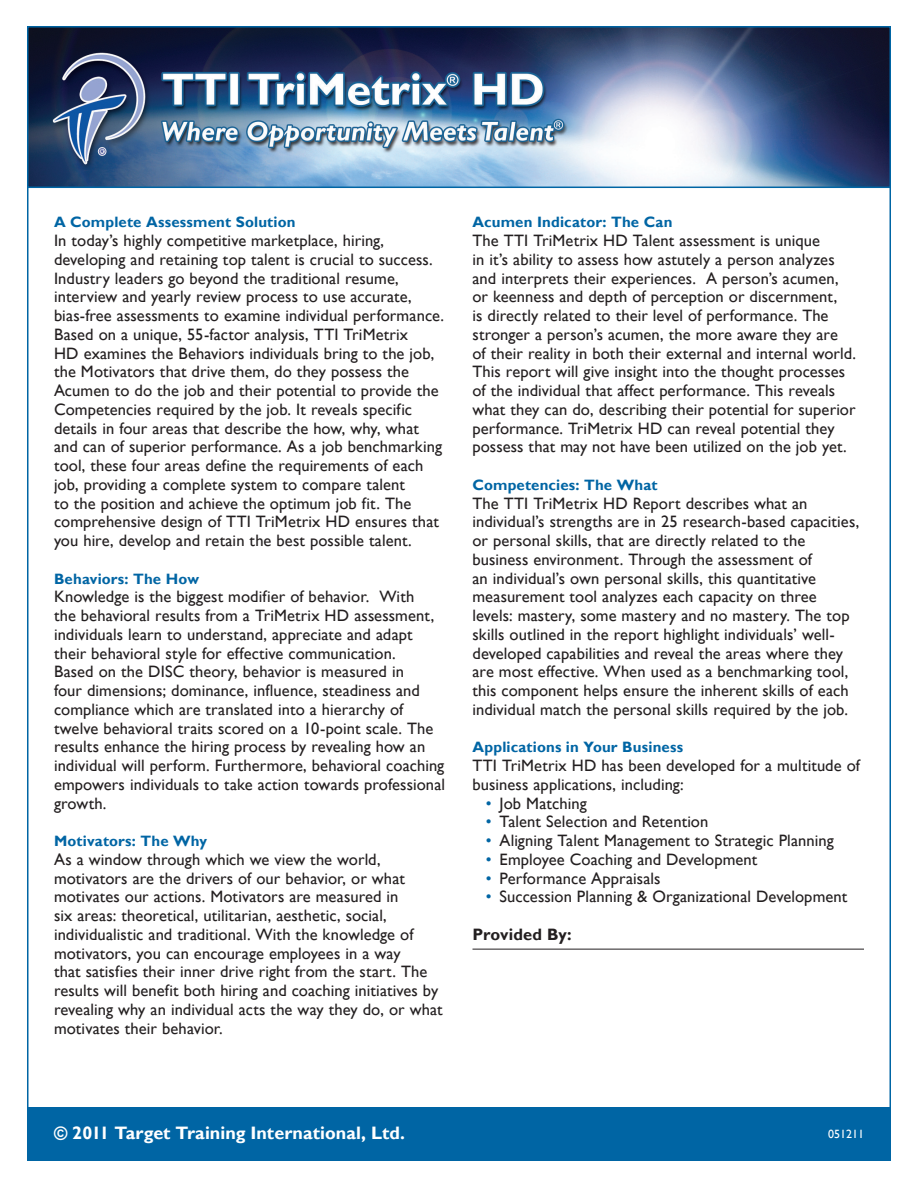
<style>
.page{position:relative;width:918px;height:1188px;background:#fff}
.page>*{position:absolute;margin:0;border:0;box-sizing:border-box;transform-origin:0 0}
.t1{font:700 18px "Gill Sans";color:#fff}
.t2{font:16.5px/18.8px "Gill Sans";letter-spacing:.005em;color:#231f20}
.t3{font:700 16.5px "Gill Sans";letter-spacing:.005em;color:#231f20}
.t4{font:700 15px "Gill Sans";letter-spacing:.01em;color:#0065a4}
.t5{font:12px "Gill Sans";color:#fff}
.s1{color:#0065a4}
</style>
<div class="page">
<img style="left:30px;top:29px;width:858px;height:156px">
<div style="left:27px;top:26px;width:864px;height:162px;border:2px solid #0065a4"></div>
<div style="left:27px;top:1107px;width:864px;height:54px;background:#0065a4"></div>
<hr style="left:472px;top:949px;width:392px;height:1px;background:#231f20">
<p class="t4" style="left:54px;top:213px;width:243px">A Complete Assessment Solution</p>
<p class="t2" style="left:54px;top:232px;width:392px">In today’s highly competitive marketplace, hiring, developing and retaining top talent is crucial to success.<br>Industry leaders go beyond the traditional resume, interview and yearly review process to use accurate, bias-free assessments to examine individual performance.<br>Based on a unique, 55-factor analysis, TTI TriMetrix<br>HD examines the Behaviors individuals bring to the job, the Motivators that drive them, do they possess the Acumen to do the job and their potential to provide the Competencies required by the job. It reveals specific details in four areas that describe the how, why, what and can of superior performance. As a job benchmarking tool, these four areas define the requirements of each job, providing a complete system to compare talent<br>to the position and achieve the optimum job fit. The comprehensive design of TTI TriMetrix HD ensures that you hire, develop and retain the best possible talent.</p>
<p class="t4" style="left:54px;top:570px;width:147px">Behaviors: The How</p>
<p class="t2" style="left:54px;top:588px;width:393px">Knowledge is the biggest modifier of behavior. With<br>the behavioral results from a TriMetrix HD assessment, individuals learn to understand, appreciate and adapt their behavioral style for effective communication.<br>Based on the DISC theory, behavior is measured in<br>four dimensions; dominance, influence, steadiness and compliance which are translated into a hierarchy of twelve behavioral traits scored on a 10-point scale. The results enhance the hiring process by revealing how an individual will perform. Furthermore, behavioral coaching empowers individuals to take action towards professional growth.</p>
<p class="t4" style="left:54px;top:832px;width:155px">Motivators: The Why</p>
<p class="t2" style="left:54px;top:850px;width:390px">As a window through which we view the world, motivators are the drivers of our behavior, or what motivates our actions. Motivators are measured in<br>six areas: theoretical, utilitarian, aesthetic, social, individualistic and traditional. With the knowledge of motivators, you can encourage employees in a way<br>that satisfies their inner drive right from the start. The results will benefit both hiring and coaching initiatives by revealing why an individual acts the way they do, or what motivates their behavior.</p>
<p class="t4" style="left:472px;top:213px;width:202px">Acumen Indicator: The Can</p>
<p class="t2" style="left:472px;top:232px;width:385px">The TTI TriMetrix HD Talent assessment is unique<br>in it’s ability to assess how astutely a person analyzes and interprets their experiences. A person’s acumen, or keenness and depth of perception or discernment,<br>is directly related to their level of performance. The stronger a person’s acumen, the more aware they are<br>of their reality in both their external and internal world.<br>This report will give insight into the thought processes of the individual that affect performance. This reveals what they can do, describing their potential for superior performance. TriMetrix HD can reveal potential they possess that may not have been utilized on the job yet.</p>
<p class="t4" style="left:472px;top:476px;width:187px">Competencies: The What</p>
<p class="t2" style="left:472px;top:494px;width:388px">The TTI TriMetrix HD Report describes what an individual’s strengths are in 25 research-based capacities, or personal skills, that are directly related to the business environment. Through the assessment of<br>an individual’s own personal skills, this quantitative measurement tool analyzes each capacity on three levels: mastery, some mastery and no mastery. The top skills outlined in the report highlight individuals’ well&shy;developed capabilities and reveal the areas where they are most effective. When used as a benchmarking tool, this component helps ensure the inherent skills of each individual match the personal skills required by the job.</p>
<p class="t4" style="left:472px;top:738px;width:212px">Applications in Your Business</p>
<p class="t2" style="left:472px;top:757px;width:389px">TTI TriMetrix HD has been developed for a multitude of business applications, including:</p>
<p class="t2" style="left:486px;top:794px;width:102px"><span class="s1">•</span> Job Matching</p>
<p class="t2" style="left:486px;top:813px;width:224px"><span class="s1">•</span> Talent Selection and Retention</p>
<p class="t2" style="left:486px;top:832px;width:349px"><span class="s1">•</span> Aligning Talent Management to Strategic Planning</p>
<p class="t2" style="left:486px;top:850px;width:273px"><span class="s1">•</span> Employee Coaching and Development</p>
<p class="t2" style="left:486px;top:869px;width:176px"><span class="s1">•</span> Performance Appraisals</p>
<p class="t2" style="left:486px;top:888px;width:363px"><span class="s1">•</span> Succession Planning &amp; Organizational Development</p>
<p class="t3" style="left:472px;top:924px;width:100px">Provided By:</p>
<p class="t1" style="left:54px;top:1122px;width:353px">© 2011 Target Training International, Ltd.</p>
<p class="t5" style="left:828px;top:1127px;width:37px">051211</p>
</div>
